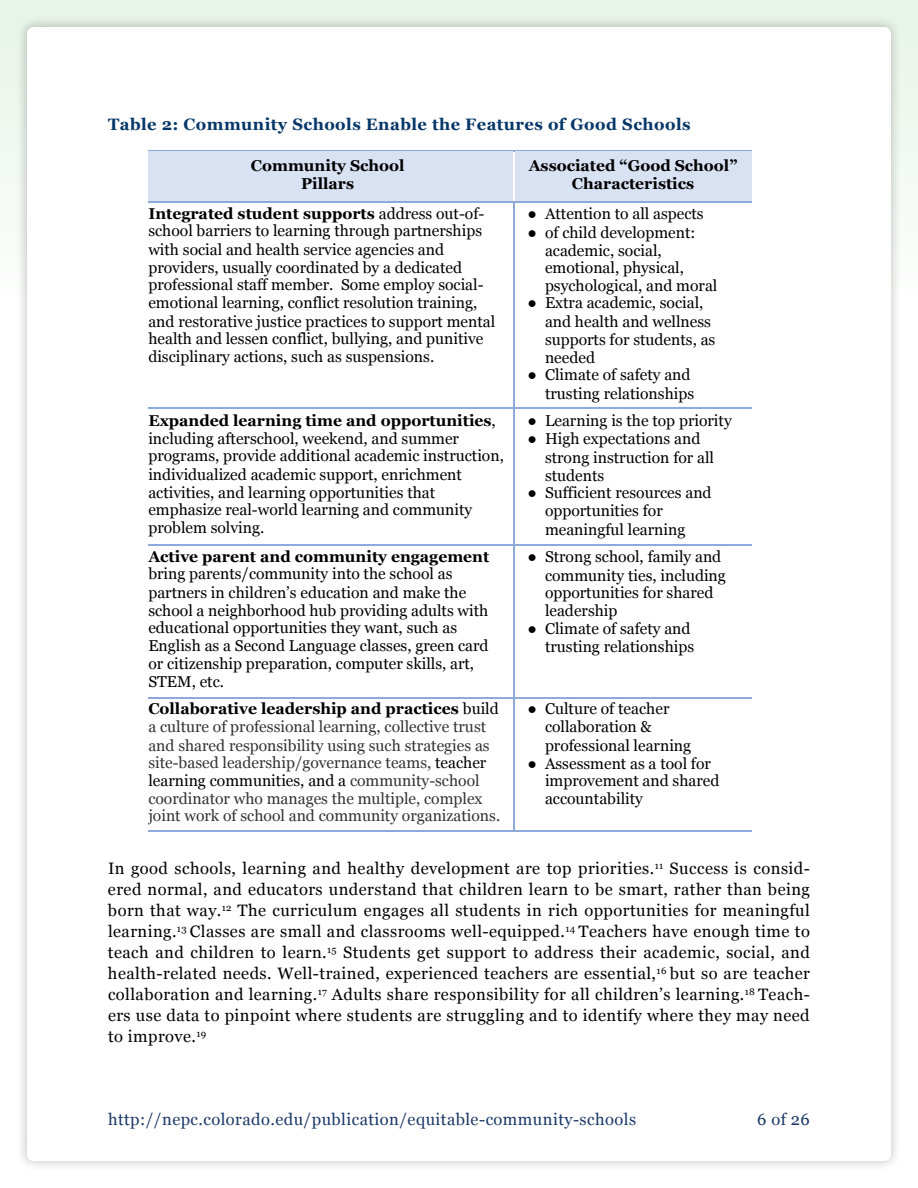
<style>
.page{position:relative;width:918px;height:1188px;background:#fff}
.page>*{position:absolute;margin:0;border:0;box-sizing:border-box;transform-origin:0 0}
.t1{font:16.5px/21px "Georgia";letter-spacing:.025em;color:#000;text-align:justify}
.t2{font:16.5px "Georgia";letter-spacing:.025em;color:#1c3868}
.t3{font:700 16.5px "Georgia";letter-spacing:.025em;color:#053669}
.t4{font:15.75px/17.9px "Georgia";color:#000}
.t5{font:15.75px/17.9px "Georgia";color:#333}
.t6{font:700 15.75px/18.3px "Georgia";color:#000;text-align:center}
.s1{font-weight:700}
.s2{font-family:"Arial"}
.s3{font-weight:700;color:#000}
.s4{color:#000}
</style>
<div class="page">
<div style="left:0;top:0;width:918px;height:1188px;background:linear-gradient(to right,#f4faf4,#f4faf4)"></div>
<div style="left:16px;top:16px;width:887px;height:1157px;background:#000;opacity:.25"></div>
<div style="left:27px;top:27px;width:864px;height:1134px;background:#fff;border-radius:7px"></div>
<div style="left:148px;top:150px;width:367px;height:51px;background:#d9e2f3"></div>
<div style="left:515px;top:150px;width:237px;height:51px;background:#d9e2f3"></div>
<hr style="left:148px;top:150px;width:365px;height:1px;background:#8eaadb">
<svg style="left:513px;top:150px;width:2px;height:7px"></svg>
<hr style="left:515px;top:150px;width:237px;height:1px;background:#8eaadb">
<hr style="left:513px;top:157px;width:2px;height:44px;background:#fff">
<hr style="left:148px;top:201px;width:365px;height:1px;background:#8eaadb">
<svg style="left:513px;top:201px;width:2px;height:7px"></svg>
<hr style="left:515px;top:201px;width:237px;height:1px;background:#8eaadb">
<hr style="left:513px;top:208px;width:2px;height:200px;background:#8eaadb">
<hr style="left:148px;top:408px;width:365px;height:1px;background:#8eaadb">
<svg style="left:513px;top:408px;width:2px;height:6px"></svg>
<hr style="left:515px;top:408px;width:237px;height:1px;background:#8eaadb">
<hr style="left:513px;top:414px;width:2px;height:130px;background:#8eaadb">
<hr style="left:148px;top:544px;width:365px;height:1px;background:#8eaadb">
<svg style="left:513px;top:544px;width:2px;height:6px"></svg>
<hr style="left:515px;top:544px;width:237px;height:1px;background:#8eaadb">
<hr style="left:513px;top:550px;width:2px;height:147px;background:#8eaadb">
<hr style="left:148px;top:697px;width:365px;height:1px;background:#8eaadb">
<svg style="left:513px;top:697px;width:2px;height:7px"></svg>
<hr style="left:515px;top:697px;width:237px;height:1px;background:#8eaadb">
<hr style="left:148px;top:830px;width:365px;height:2px;background:#8eaadb">
<hr style="left:513px;top:704px;width:2px;height:126px;background:#8eaadb">
<hr style="left:515px;top:830px;width:237px;height:2px;background:#8eaadb">
<p class="t3" style="left:108px;top:112px;width:584px">Table 2: Community Schools Enable the Features of Good Schools</p>
<p class="t6" style="left:251px;top:156px;width:155px">Community School<br>Pillars</p>
<p class="t6" style="left:529px;top:156px;width:210px">Associated “Good School”<br>Characteristics</p>
<p class="t4" style="left:148px;top:204px;width:348px"><span class="s1">Integrated student supports</span> address out-of&shy;school barriers to learning through partnerships with social and health service agencies and providers, usually coordinated by a dedicated professional staff member. Some employ social&shy;emotional learning, conflict resolution training, and restorative justice practices to support mental health and lessen conflict, bullying, and punitive disciplinary actions, such as suspensions.</p>
<p class="t4" style="left:527px;top:204px;width:178px"><span class="s2">●</span> Attention to all aspects</p>
<p class="t4" style="left:545px;top:223px;width:174px;text-indent:-18px"><span class="s2">●</span> of child development: academic, social, emotional, physical, psychological, and moral</p>
<p class="t4" style="left:545px;top:293px;width:172px;line-height:18.3px;text-indent:-18px"><span class="s2">●</span> Extra academic, social, and health and wellness supports for students, as needed</p>
<p class="t4" style="left:527px;top:365px;width:168px;line-height:18.3px;text-align:right"><span class="s2">●</span> Climate of safety and trusting relationships</p>
<p class="t4" style="left:148px;top:411px;width:357px"><span class="s1">Expanded learning time and opportunities</span>, including afterschool, weekend, and summer programs, provide additional academic instruction, individualized academic support, enrichment activities, and learning opportunities that emphasize real-world learning and community problem solving.</p>
<p class="t4" style="left:527px;top:411px;width:206px"><span class="s2">●</span> Learning is the top priority</p>
<p class="t4" style="left:545px;top:429px;width:171px;line-height:18.3px;text-indent:-18px"><span class="s2">●</span> High expectations and strong instruction for all students</p>
<p class="t4" style="left:545px;top:483px;width:168px;line-height:18.3px;text-indent:-18px"><span class="s2">●</span> Sufficient resources and opportunities for meaningful learning</p>
<p class="t6" style="left:148px;top:547px;width:342px">Active parent and community engagement</p>
<p class="t4" style="left:148px;top:564px;width:342px">bring parents/community into the school as partners in children’s education and make the school a neighborhood hub providing adults with educational opportunities they want, such as English as a Second Language classes, green card or citizenship preparation, computer skills, art, STEM, etc.</p>
<p class="t4" style="left:545px;top:547px;width:182px;text-indent:-18px"><span class="s2">●</span> Strong school, family and community ties, including opportunities for shared leadership</p>
<p class="t4" style="left:527px;top:619px;width:168px;line-height:18.3px;text-align:right"><span class="s2">●</span> Climate of safety and trusting relationships</p>
<p class="t5" style="left:148px;top:699px;width:353px"><span class="s3">Collaborative leadership and practices</span> <span class="s4">build </span>a culture of professional learning, collective trust and shared responsibility using such strategies as site-based leadership/governance teams, <span class="s4">teacher learning communities, and a</span> community-school coordinator who manages the multiple, complex joint work of school and community organizations.</p>
<p class="t4" style="left:545px;top:699px;width:148px;line-height:18.3px;text-indent:-18px"><span class="s2">●</span> Culture of teacher collaboration &amp; professional learning</p>
<p class="t4" style="left:545px;top:754px;width:176px;text-indent:-18px"><span class="s2">●</span> Assessment as a tool for improvement and shared accountability</p>
<p class="t1" style="left:108px;top:857px;width:704px">In good schools, learning and healthy development are top priorities.<sup>11</sup> Success is consid&shy;ered normal, and educators understand that children learn to be smart, rather than being born that way.<sup>12</sup> The curriculum engages all students in rich opportunities for meaningful learning.<sup>13</sup> Classes are small and classrooms well-equipped.<sup>14</sup> Teachers have enough time to teach and children to learn.<sup>15</sup> Students get support to address their academic, social, and health-related needs. Well-trained, experienced teachers are essential,<sup>16</sup> but so are teacher collaboration and learning.<sup>17</sup> Adults share responsibility for all children’s learning.<sup>18</sup> Teach&shy;ers use data to pinpoint where students are struggling and to identify where they may need to improve.<sup>19</sup></p>
<p class="t2" style="left:108px;top:1107px;width:530px">http://nepc.colorado.edu/publication/equitable-community-schools</p>
<p class="t2" style="left:757px;top:1107px;width:54px">6 of 26</p>
</div>
